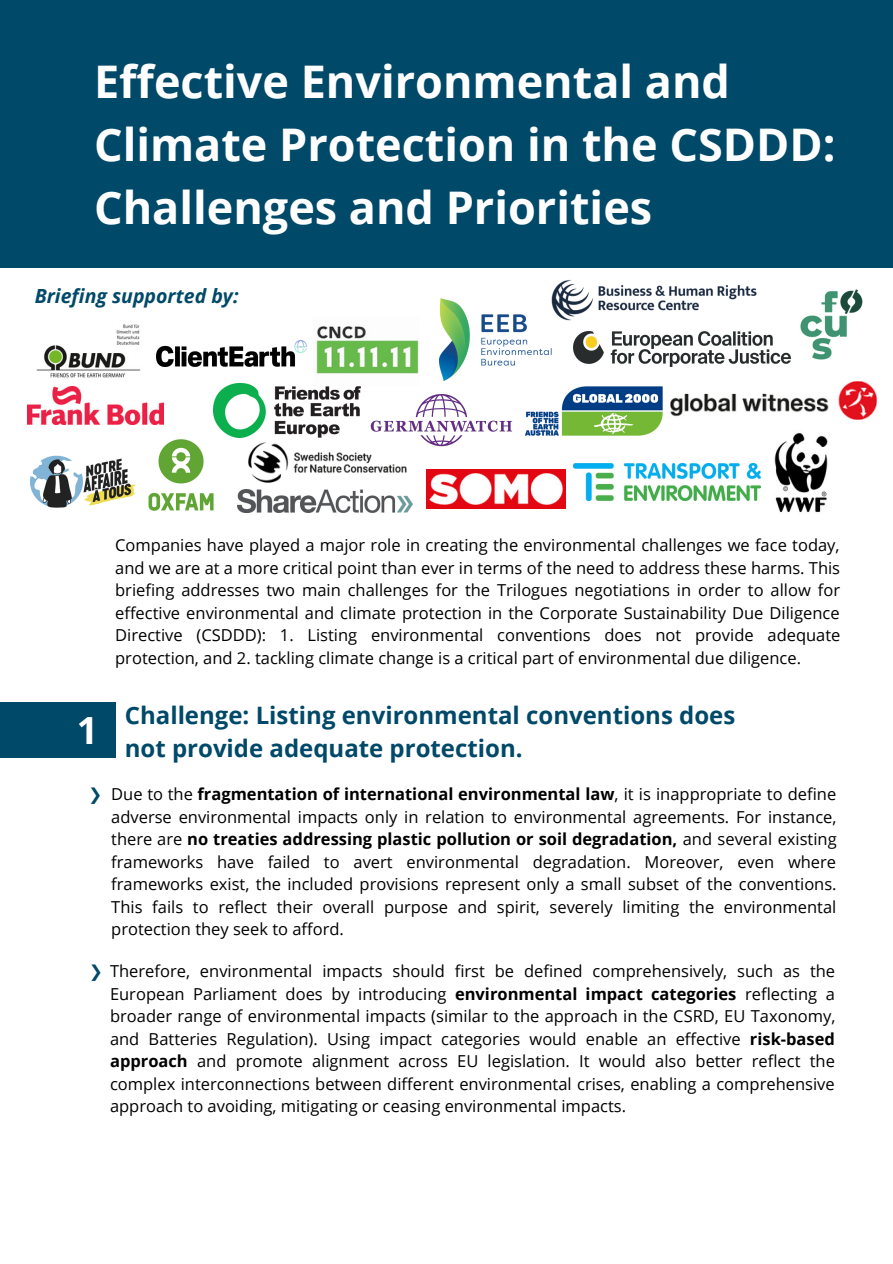
<style>
.page{position:relative;width:893px;height:1264px;background:#fff}
.page>*{position:absolute;margin:0;border:0;box-sizing:border-box;transform-origin:0 0}
.t1{font:700 45px/63px "Open Sans";color:#fff}
.t2{font:700 37.5px "Open Sans";color:#fff}
.t3{font:700 24px/32.5px "Open Sans";color:#014968}
.t4{font:italic 700 19.5px "Open Sans";color:#014968}
.t5{font:16.5px/22.5px "Open Sans";color:#000;text-align:justify}
.t6{font:16.5px "DejaVu Sans";color:#014968}
.s1{font-weight:700}
.s2{font-family:"DejaVu Sans";color:#014968}
</style>
<div class="page">
<div style="left:0;top:0;width:892px;height:268px;background:#014968"></div>
<div style="left:0;top:702px;width:115px;height:55px;background:#014968"></div>
<img style="left:156px;top:340px;width:151px;height:26px">
<img style="left:440px;top:298px;width:112px;height:84px">
<img style="left:213px;top:384px;width:147px;height:54px">
<img style="left:670px;top:381px;width:206px;height:38px">
<img style="left:525px;top:386px;width:138px;height:50px">
<img style="left:573px;top:464px;width:187px;height:37px">
<img style="left:800px;top:290px;width:62px;height:69px">
<img style="left:28px;top:386px;width:136px;height:38px">
<img style="left:238px;top:489px;width:174px;height:24px">
<img style="left:370px;top:394px;width:143px;height:53px">
<img style="left:36px;top:324px;width:105px;height:54px">
<img style="left:573px;top:332px;width:217px;height:34px">
<img style="left:314px;top:326px;width:105px;height:60px">
<img style="left:30px;top:455px;width:106px;height:53px">
<img style="left:774px;top:433px;width:54px;height:80px">
<img style="left:427px;top:469px;width:138px;height:40px">
<img style="left:242px;top:436px;width:177px;height:47px">
<img style="left:148px;top:437px;width:67px;height:74px">
<img style="left:550px;top:280px;width:207px;height:41px">
<p class="t1" style="left:94px;top:49px;width:742px">Effective Environmental and<br>Climate Protection in the CSDDD:<br>Challenges and Priorities</p>
<p class="t4" style="left:35px;top:282px;width:205px">Briefing supported by:</p>
<p class="t5" style="left:115px;top:533px;width:726px">Companies have played a major role in creating the environmental challenges we face today, and we are at a more critical point than ever in terms of the need to address these harms. This briefing addresses two main challenges for the Trilogues negotiations in order to allow for effective environmental and climate protection in the Corporate Sustainability Due Diligence Directive (CSDDD): 1. Listing environmental conventions does not provide adequate protection, and 2. tackling climate change is a critical part of environmental due diligence.</p>
<p class="t2" style="left:77px;top:704px;width:23px">1</p>
<p class="t3" style="left:125px;top:698px;width:612px">Challenge: Listing environmental conventions does not provide adequate protection.</p>
<p class="t5" style="left:111px;top:782px;width:726px">Due to the <span class="s1">fragmentation of international environmental law</span>, it is inappropriate to define adverse environmental impacts only in relation to environmental agreements. For instance, there are <span class="s1">no treaties addressing plastic pollution or soil degradation,</span> and several existing frameworks have failed to avert environmental degradation. Moreover, even where frameworks exist, the included provisions represent only a small subset of the conventions.<br>This fails to reflect their overall purpose and spirit, severely limiting the environmental protection they seek to afford.</p>
<p class="t6" style="left:88px;top:785px;width:15px">❯</p>
<p class="t5" style="left:89px;top:959px;width:747px"><span class="s2">❯</span> Therefore, environmental impacts should first be defined comprehensively, such as the</p>
<p class="t5" style="left:110px;top:981px;width:726px">European Parliament does by introducing <span class="s1">environmental impact categories</span> reflecting a broader range of environmental impacts (similar to the approach in the CSRD, EU Taxonomy, and Batteries Regulation). Using impact categories would enable an effective <span class="s1">risk-based approach</span> and promote alignment across EU legislation. It would also better reflect the complex interconnections between different environmental crises, enabling a comprehensive approach to avoiding, mitigating or ceasing environmental impacts.</p>
</div>
